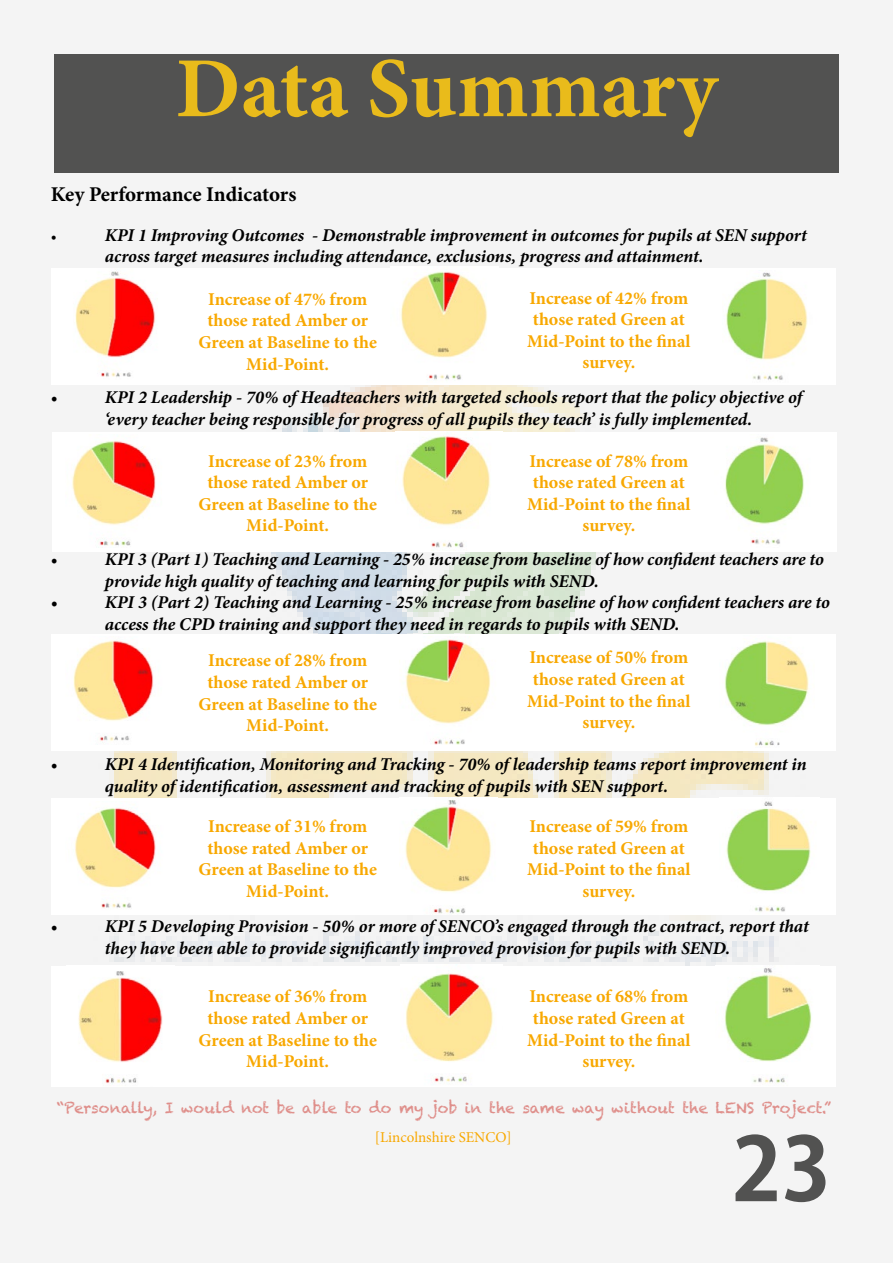
<style>
.page{position:relative;width:893px;height:1263px;background:#f4f4f4}
.page>*{position:absolute;margin:0;border:0;box-sizing:border-box;transform-origin:0 0}
.t1{font:700 87px "Adobe Gothic Std";color:#525251}
.t2{font:700 85.5px "Minion Pro";color:#e9bb1b}
.t3{font:700 21px "Minion Pro";color:#000}
.t4{font:italic 700 18px/21.6px "Minion Pro";letter-spacing:-.005em;color:#000}
.t5{font:700 18px/21.6px "Minion Pro";color:#f8a800;text-align:center}
.t6{font:18px "Minion Pro";color:#000}
.t7{font:15px "Chalkduster";color:#df8e8a}
.t8{font:15px "Minion Pro";color:#f8a800}
.t9{font:italic 700 15px "Minion Pro";color:#000}
</style>
<div class="page">
<img style="left:52px;top:384px;width:784px;height:582px">
<div style="left:54px;top:54px;width:785px;height:119px;background:#525251"></div>
<div style="left:51px;top:268px;width:785px;height:116px;background:#fff"></div>
<img style="left:75px;top:271px;width:81px;height:106px">
<img style="left:390px;top:266px;width:108px;height:114px">
<img style="left:726px;top:272px;width:82px;height:108px">
<div style="left:52px;top:432px;width:785px;height:119px;background:#fff"></div>
<img style="left:72px;top:441px;width:84px;height:105px">
<img style="left:402px;top:435px;width:88px;height:113px">
<img style="left:725px;top:437px;width:79px;height:107px">
<div style="left:51px;top:634px;width:785px;height:116px;background:#fff"></div>
<img style="left:73px;top:640px;width:80px;height:101px">
<img style="left:405px;top:639px;width:86px;height:106px">
<img style="left:725px;top:641px;width:84px;height:105px">
<div style="left:51px;top:798px;width:785px;height:116px;background:#fff"></div>
<img style="left:75px;top:808px;width:81px;height:100px">
<img style="left:400px;top:797px;width:98px;height:118px">
<img style="left:719px;top:797px;width:100px;height:118px">
<div style="left:51px;top:966px;width:785px;height:120px;background:#fff"></div>
<img style="left:78px;top:971px;width:85px;height:113px">
<img style="left:400px;top:965px;width:103px;height:117px">
<img style="left:725px;top:968px;width:87px;height:115px">
<h2 class="t2" style="left:176px;top:29px;width:543px">Data Summary</h2>
<p class="t3" style="left:51px;top:180px;width:247px">Key Performance Indicators</p>
<p class="t9" style="left:51px;top:225px;width:7px">•</p>
<p class="t4" style="left:105px;top:224px;width:704px">KPI 1 Improving Outcomes - Demonstrable improvement in outcomes for pupils at SEN support across target measures including attendance, exclusions, progress and attainment.</p>
<p class="t5" style="left:199px;top:288px;width:180px">Increase of 47% from those rated Amber or<br>Green at Baseline to the<br>Mid-Point.</p>
<p class="t5" style="left:527px;top:287px;width:165px">Increase of 42% from those rated Green at<br>Mid-Point to the final survey.</p>
<p class="t6" style="left:51px;top:385px;width:9px">•</p>
<p class="t4" style="left:105px;top:386px;width:699px">KPI 2 Leadership - 70% of Headteachers with targeted schools report that the policy objective of ‘every teacher being responsible for progress of all pupils they teach’ is fully implemented.</p>
<p class="t5" style="left:199px;top:450px;width:180px">Increase of 23% from those rated Amber or<br>Green at Baseline to the<br>Mid-Point.</p>
<p class="t5" style="left:527px;top:450px;width:165px">Increase of 78% from those rated Green at<br>Mid-Point to the final survey.</p>
<p class="t6" style="left:51px;top:547px;width:9px">•</p>
<p class="t4" style="left:105px;top:548px;width:721px">KPI 3 (Part 1) Teaching and Learning - 25% increase from baseline of how confident teachers are to provide high quality of teaching and learning for pupils with SEND.</p>
<p class="t4" style="left:51px;top:591px;width:8px">•</p>
<p class="t4" style="left:105px;top:591px;width:727px">KPI 3 (Part 2) Teaching and Learning - 25% increase from baseline of how confident teachers are to access the CPD training and support they need in regards to pupils with SEND.</p>
<p class="t5" style="left:199px;top:650px;width:180px">Increase of 28% from those rated Amber or<br>Green at Baseline to the<br>Mid-Point.</p>
<p class="t5" style="left:527px;top:646px;width:165px">Increase of 50% from those rated Green at<br>Mid-Point to the final survey.</p>
<p class="t6" style="left:51px;top:752px;width:9px">•</p>
<p class="t4" style="left:105px;top:753px;width:703px">KPI 4 Identification, Monitoring and Tracking - 70% of leadership teams report improvement in quality of identification, assessment and tracking of pupils with SEN support.</p>
<p class="t5" style="left:199px;top:815px;width:180px">Increase of 31% from those rated Amber or<br>Green at Baseline to the<br>Mid-Point.</p>
<p class="t5" style="left:527px;top:815px;width:165px">Increase of 59% from those rated Green at<br>Mid-Point to the final survey.</p>
<p class="t6" style="left:51px;top:914px;width:9px">•</p>
<p class="t4" style="left:105px;top:915px;width:705px">KPI 5 Developing Provision - 50% or more of SENCO’s engaged through the contract, report that they have been able to provide significantly improved provision for pupils with SEND.</p>
<p class="t5" style="left:199px;top:985px;width:180px">Increase of 36% from those rated Amber or<br>Green at Baseline to the<br>Mid-Point.</p>
<p class="t5" style="left:527px;top:985px;width:165px">Increase of 68% from those rated Green at<br>Mid-Point to the final survey.</p>
<p class="t7" style="left:57px;top:1099px;width:776px">“Personally, I would not be able to do my job in the same way without the LENS Project.”</p>
<p class="t8" style="left:375px;top:1127px;width:138px">[Lincolnshire SENCO]</p>
<h1 class="t1" style="left:732px;top:1116px;width:101px">23</h1>
</div>
